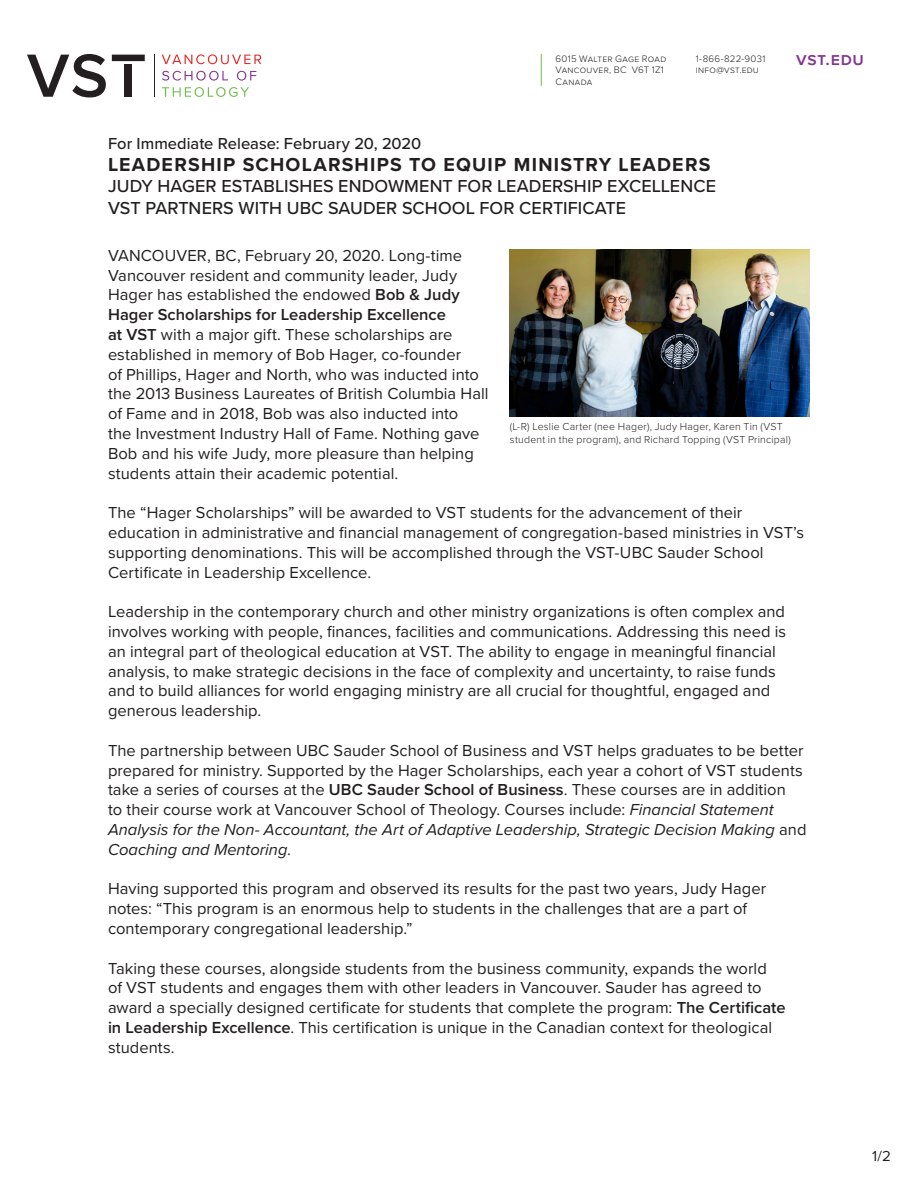
<style>
.page{position:relative;width:918px;height:1188px;background:#fff}
.page>*{position:absolute;margin:0;border:0;box-sizing:border-box;transform-origin:0 0}
.t1{font:700 19.5px "Proxima Nova";letter-spacing:.06em;color:#231f20}
.t2{font:500 18px "Proxima Nova";letter-spacing:.005em;color:#231f20}
.t3{font:600 18px "Proxima Nova";letter-spacing:.04em;color:#843494}
.t4{font:16.5px/19.8px "Proxima Nova";letter-spacing:.005em;color:#231f20}
.t5{font:500 16.5px "Proxima Nova";color:#231f20}
.t6{font:15px "Proxima Nova";color:#231f20}
.t7{font:300 10.5px/12.6px "Proxima Nova";letter-spacing:.02em;color:#231f20}
.t8{font:300 9.75px "Proxima Nova";letter-spacing:.025em;color:#231f20}
.s1{font-weight:600}
.s2{font-style:italic}
</style>
<div class="page">
<svg style="left:162px;top:54px;width:99px;height:10px"></svg>
<svg style="left:162px;top:71px;width:66px;height:10px"></svg>
<svg style="left:237px;top:71px;width:19px;height:10px"></svg>
<svg style="left:162px;top:87px;width:87px;height:10px"></svg>
<hr style="left:154px;top:55px;width:1px;height:42px;background:#231f20">
<svg style="left:27px;top:54px;width:79px;height:43px"></svg>
<svg style="left:112px;top:55px;width:33px;height:6px"></svg>
<div style="left:125px;top:64px;width:7px;height:33px;background:#231f20"></div>
<hr style="left:541px;top:54px;width:1px;height:32px;background:#6dbe4b">
<img style="left:510px;top:249px;width:300px;height:168px">
<p class="t8" style="left:556px;top:51px;width:112px">6015 Walter Gage Road</p>
<p class="t3" style="left:796px;top:45px;width:69px">vst.edu</p>
<p class="t8" style="left:556px;top:63px;width:110px">Vancouver, BC V6T 1Z1</p>
<p class="t8" style="left:556px;top:75px;width:38px">Canada</p>
<p class="t8" style="left:696px;top:51px;width:71px">1-866-822-9031</p>
<p class="t8" style="left:696px;top:63px;width:65px">info@vst.edu</p>
<p class="t5" style="left:108px;top:131px;width:315px">For Immediate Release: February 20, 2020</p>
<p class="t1" style="left:108px;top:150px;width:604px">LEADERSHIP SCHOLARSHIPS TO EQUIP MINISTRY LEADERS</p>
<p class="t2" style="left:108px;top:173px;width:610px">JUDY HAGER ESTABLISHES ENDOWMENT FOR LEADERSHIP EXCELLENCE</p>
<p class="t2" style="left:108px;top:194px;width:520px">VST PARTNERS WITH UBC SAUDER SCHOOL FOR CERTIFICATE</p>
<p class="t4" style="left:108px;top:245px;width:382px">VANCOUVER, BC, February 20, 2020. Long-time Vancouver resident and community leader, Judy Hager has established the endowed <span class="s1">Bob &amp; Judy Hager Scholarships for Leadership Excellence<br>at VST</span> with a major gift. These scholarships are established in memory of Bob Hager, co-founder<br>of Phillips, Hager and North, who was inducted into the 2013 Business Laureates of British Columbia Hall of Fame and in 2018, Bob was also inducted into<br>the Investment Industry Hall of Fame. Nothing gave Bob and his wife Judy, more pleasure than helping students attain their academic potential.</p>
<p class="t4" style="left:108px;top:502px;width:698px">The “Hager Scholarships” will be awarded to VST students for the advancement of their education in administrative and financial management of congregation-based ministries in VST’s supporting denominations. This will be accomplished through the VST-UBC Sauder School Certificate in Leadership Excellence.</p>
<p class="t4" style="left:108px;top:601px;width:680px">Leadership in the contemporary church and other ministry organizations is often complex and involves working with people, finances, facilities and communications. Addressing this need is an integral part of theological education at VST. The ability to engage in meaningful financial analysis, to make strategic decisions in the face of complexity and uncertainty, to raise funds and to build alliances for world engaging ministry are all crucial for thoughtful, engaged and generous leadership.</p>
<p class="t4" style="left:108px;top:740px;width:700px">The partnership between UBC Sauder School of Business and VST helps graduates to be better prepared for ministry. Supported by the Hager Scholarships, each year a cohort of VST students take a series of courses at the <span class="s1">UBC Sauder School of Business</span>. These courses are in addition<br>to their course work at Vancouver School of Theology. Courses include: <span class="s2">Financial Statement Analysis for the Non- Accountant, the Art of Adaptive Leadership, Strategic Decision Making</span> and <span class="s2">Coaching and Mentoring</span>.</p>
<p class="t4" style="left:108px;top:878px;width:660px">Having supported this program and observed its results for the past two years, Judy Hager notes: “This program is an enormous help to students in the challenges that are a part of contemporary congregational leadership.”</p>
<p class="t4" style="left:108px;top:957px;width:679px">Taking these courses, alongside students from the business community, expands the world<br>of VST students and engages them with other leaders in Vancouver. Sauder has agreed to award a specially designed certificate for students that complete the program: <span class="s1">The Certificate in Leadership Excellence</span>. This certification is unique in the Canadian context for theological students.</p>
<p class="t7" style="left:510px;top:420px;width:282px">(L-R) Leslie Carter (nee Hager), Judy Hager, Karen Tin (VST student in the program), and Richard Topping (VST Principal)</p>
<p class="t6" style="left:872px;top:1145px;width:20px">1/2</p>
</div>
